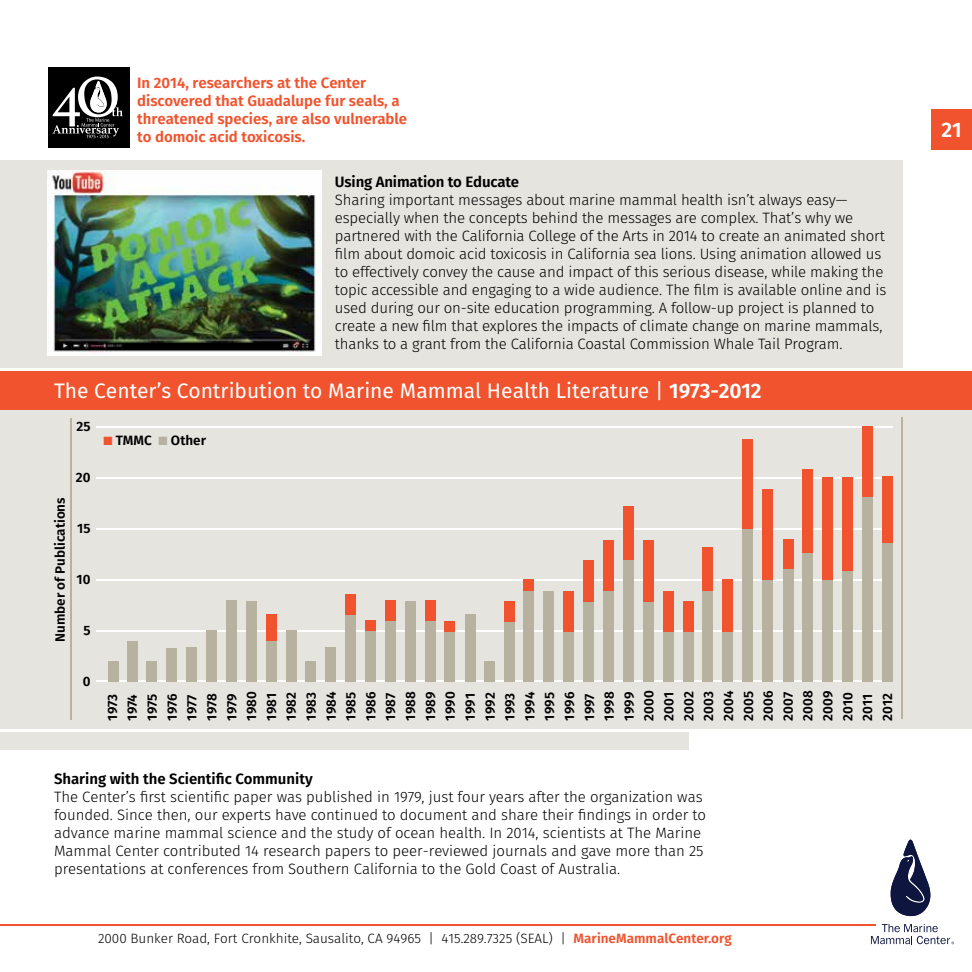
<style>
.page{position:relative;width:972px;height:972px;background:#fff}
.page>*{position:absolute;margin:0;border:0;box-sizing:border-box;transform-origin:0 0}
.t1{font:21px "Fira Sans";color:#fff}
.t2{font:600 21px "Fira Sans";color:#fff}
.t3{font:300 15px/18px "Fira Sans";letter-spacing:-.01em;color:#000}
.t4{font:600 15px/18px "Fira Sans";color:#f0532d}
.t5{font:600 15px "Fira Sans";color:#000}
.t6{font:600 13.5px/19.8px "Fira Sans";color:#000}
.t7{font:300 13.5px "Fira Sans";color:#000}
.s1{font-weight:600}
.s2{color:#f0532d}
.s3{color:#b7b2a0}
.s4{font-weight:600;color:#f0532d}
</style>
<div class="page">
<div style="left:0;top:371px;width:972px;height:358px;background:#e5e4de"></div>
<div style="left:0;top:371px;width:972px;height:39px;background:#f0532d"></div>
<div style="left:0;top:160px;width:903px;height:208px;background:#e5e4de"></div>
<div style="left:932px;top:109px;width:40px;height:41px;background:#f0532d"></div>
<svg style="left:871px;top:840px;width:83px;height:104px"></svg>
<hr style="left:0;top:925px;width:876px;height:1px;background:#f0532d">
<div style="left:49px;top:68px;width:81px;height:80px;background:#000"></div>
<svg style="left:53px;top:77px;width:70px;height:61px"></svg>
<img style="left:48px;top:170px;width:273px;height:186px">
<div style="left:0;top:732px;width:688px;height:17px;background:#e5e4de"></div>
<hr style="left:96px;top:680px;width:796px;height:2px;background:#fff">
<hr style="left:96px;top:630px;width:796px;height:2px;background:#fff">
<hr style="left:96px;top:579px;width:796px;height:1px;background:#fff">
<hr style="left:96px;top:528px;width:796px;height:1px;background:#fff">
<hr style="left:96px;top:477px;width:796px;height:1px;background:#fff">
<hr style="left:96px;top:426px;width:796px;height:2px;background:#fff">
<hr style="left:70px;top:418px;width:2px;height:302px;background:#b7b2a0">
<div style="left:108px;top:662px;width:11px;height:20px;background:#b7b2a0"></div>
<div style="left:127px;top:641px;width:11px;height:41px;background:#b7b2a0"></div>
<div style="left:146px;top:661px;width:11px;height:21px;background:#b7b2a0"></div>
<div style="left:166px;top:648px;width:11px;height:34px;background:#b7b2a0"></div>
<div style="left:186px;top:648px;width:11px;height:34px;background:#b7b2a0"></div>
<div style="left:206px;top:630px;width:11px;height:52px;background:#b7b2a0"></div>
<div style="left:227px;top:601px;width:10px;height:81px;background:#b7b2a0"></div>
<div style="left:246px;top:601px;width:11px;height:81px;background:#b7b2a0"></div>
<div style="left:266px;top:640px;width:11px;height:42px;background:#b7b2a0"></div>
<div style="left:286px;top:630px;width:11px;height:52px;background:#b7b2a0"></div>
<div style="left:305px;top:661px;width:11px;height:21px;background:#b7b2a0"></div>
<div style="left:325px;top:648px;width:11px;height:34px;background:#b7b2a0"></div>
<div style="left:345px;top:614px;width:11px;height:68px;background:#b7b2a0"></div>
<div style="left:365px;top:631px;width:11px;height:51px;background:#b7b2a0"></div>
<div style="left:385px;top:621px;width:10px;height:61px;background:#b7b2a0"></div>
<div style="left:405px;top:601px;width:10px;height:81px;background:#b7b2a0"></div>
<div style="left:425px;top:621px;width:11px;height:61px;background:#b7b2a0"></div>
<div style="left:445px;top:631px;width:10px;height:51px;background:#b7b2a0"></div>
<div style="left:465px;top:614px;width:10px;height:68px;background:#b7b2a0"></div>
<div style="left:484px;top:661px;width:11px;height:21px;background:#b7b2a0"></div>
<div style="left:504px;top:622px;width:10px;height:60px;background:#b7b2a0"></div>
<div style="left:524px;top:591px;width:10px;height:91px;background:#b7b2a0"></div>
<div style="left:544px;top:591px;width:10px;height:91px;background:#b7b2a0"></div>
<div style="left:563px;top:631px;width:11px;height:51px;background:#b7b2a0"></div>
<div style="left:583px;top:601px;width:11px;height:81px;background:#b7b2a0"></div>
<div style="left:603px;top:590px;width:11px;height:92px;background:#b7b2a0"></div>
<div style="left:623px;top:560px;width:11px;height:122px;background:#b7b2a0"></div>
<div style="left:644px;top:601px;width:10px;height:81px;background:#b7b2a0"></div>
<div style="left:664px;top:631px;width:10px;height:51px;background:#b7b2a0"></div>
<div style="left:683px;top:631px;width:11px;height:51px;background:#b7b2a0"></div>
<div style="left:702px;top:591px;width:11px;height:91px;background:#b7b2a0"></div>
<div style="left:722px;top:631px;width:10px;height:51px;background:#b7b2a0"></div>
<div style="left:742px;top:529px;width:11px;height:153px;background:#b7b2a0"></div>
<div style="left:763px;top:579px;width:10px;height:103px;background:#b7b2a0"></div>
<div style="left:783px;top:569px;width:10px;height:113px;background:#b7b2a0"></div>
<div style="left:802px;top:553px;width:11px;height:129px;background:#b7b2a0"></div>
<div style="left:822px;top:579px;width:11px;height:103px;background:#b7b2a0"></div>
<div style="left:842px;top:570px;width:11px;height:112px;background:#b7b2a0"></div>
<div style="left:862px;top:496px;width:11px;height:186px;background:#b7b2a0"></div>
<div style="left:266px;top:614px;width:11px;height:27px;background:#f0532d"></div>
<div style="left:345px;top:594px;width:11px;height:20px;background:#f0532d"></div>
<div style="left:365px;top:621px;width:11px;height:10px;background:#f0532d"></div>
<div style="left:385px;top:601px;width:10px;height:20px;background:#f0532d"></div>
<div style="left:425px;top:601px;width:11px;height:20px;background:#f0532d"></div>
<div style="left:445px;top:621px;width:10px;height:11px;background:#f0532d"></div>
<div style="left:504px;top:601px;width:10px;height:21px;background:#f0532d"></div>
<div style="left:524px;top:579px;width:10px;height:12px;background:#f0532d"></div>
<div style="left:564px;top:591px;width:10px;height:41px;background:#f0532d"></div>
<div style="left:583px;top:560px;width:11px;height:41px;background:#f0532d"></div>
<div style="left:603px;top:540px;width:11px;height:50px;background:#f0532d"></div>
<div style="left:623px;top:507px;width:11px;height:53px;background:#f0532d"></div>
<div style="left:644px;top:540px;width:10px;height:61px;background:#f0532d"></div>
<div style="left:664px;top:591px;width:10px;height:41px;background:#f0532d"></div>
<div style="left:683px;top:601px;width:11px;height:31px;background:#f0532d"></div>
<div style="left:882px;top:543px;width:11px;height:139px;background:#b7b2a0"></div>
<div style="left:702px;top:547px;width:11px;height:44px;background:#f0532d"></div>
<div style="left:722px;top:579px;width:10px;height:52px;background:#f0532d"></div>
<div style="left:742px;top:439px;width:11px;height:90px;background:#f0532d"></div>
<div style="left:763px;top:489px;width:10px;height:91px;background:#f0532d"></div>
<div style="left:783px;top:539px;width:10px;height:30px;background:#f0532d"></div>
<div style="left:802px;top:469px;width:11px;height:84px;background:#f0532d"></div>
<div style="left:822px;top:477px;width:11px;height:102px;background:#f0532d"></div>
<div style="left:842px;top:477px;width:10px;height:94px;background:#f0532d"></div>
<div style="left:862px;top:426px;width:11px;height:70px;background:#f0532d"></div>
<div style="left:882px;top:477px;width:11px;height:66px;background:#f0532d"></div>
<hr style="left:902px;top:417px;width:1px;height:302px;background:#b7b2a0">
<p class="t4" style="left:137px;top:74px;width:271px">In 2014, researchers at the Center discovered that Guadalupe fur seals, a threatened species, are also vulnerable to domoic acid toxicosis.</p>
<p class="t5" style="left:335px;top:171px;width:186px">Using Animation to Educate</p>
<p class="t3" style="left:335px;top:191px;width:553px">Sharing important messages about marine mammal health isn’t always easy— especially when the concepts behind the messages are complex. That’s why we partnered with the California College of the Arts in 2014 to create an animated short film about domoic acid toxicosis in California sea lions. Using animation allowed us to effectively convey the cause and impact of this serious disease, while making the topic accessible and engaging to a wide audience. The film is available online and is used during our on-site education programming. A follow-up project is planned to create a new film that explores the impacts of climate change on marine mammals, thanks to a grant from the California Coastal Commission Whale Tail Program.</p>
<h1 class="t1" style="left:54px;top:376px;width:709px">The Center’s Contribution to Marine Mammal Health Literature | <span class="s1">1973-2012</span></h1>
<p class="t6" style="left:77px;top:417px;width:16px">25</p>
<p class="t6" style="left:50px;top:642px;width:146px;rotate:-90deg">Number of Publications</p>
<p class="t6" style="left:76px;top:467px;width:16px">20</p>
<p class="t6" style="left:77px;top:518px;width:15px">15</p>
<p class="t6" style="left:77px;top:569px;width:15px">10</p>
<p class="t6" style="left:83px;top:620px;width:9px">5</p>
<p class="t6" style="left:104px;top:430px;width:104px"><span class="s2">■</span> TMMC <span class="s3">■</span> Other</p>
<p class="t6" style="left:83px;top:671px;width:9px">0</p>
<p class="t6" style="left:102px;top:721px;width:32px;rotate:-90deg">1973<br>1974<br>1975<br>1976<br>1977<br>1978<br>1979<br>1980<br>1981<br>1982<br>1983<br>1984<br>1985<br>1986<br>1987<br>1988<br>1989<br>1990<br>1991<br>1992<br>1993<br>1994<br>1995<br>1996<br>1997<br>1998<br>1999<br>2000<br>2001<br>2002<br>2003<br>2004<br>2005<br>2006<br>2007<br>2008<br>2009<br>2010<br>2011<br>2012</p>
<p class="t5" style="left:54px;top:768px;width:260px">Sharing with the Scientific Community</p>
<p class="t3" style="left:54px;top:788px;width:654px">The Center’s first scientific paper was published in 1979, just four years after the organization was founded. Since then, our experts have continued to document and share their findings in order to advance marine mammal science and the study of ocean health. In 2014, scientists at The Marine Mammal Center contributed 14 research papers to peer-reviewed journals and gave more than 25 presentations at conferences from Southern California to the Gold Coast of Australia.</p>
<p class="t7" style="left:98px;top:929px;width:635px">2000 Bunker Road, Fort Cronkhite, Sausalito, CA 94965 | 415.289.7325 (SEAL) | <span class="s4">MarineMammalCenter.org</span></p>
<h1 class="t2" style="left:942px;top:115px;width:22px">21</h1>
</div>
